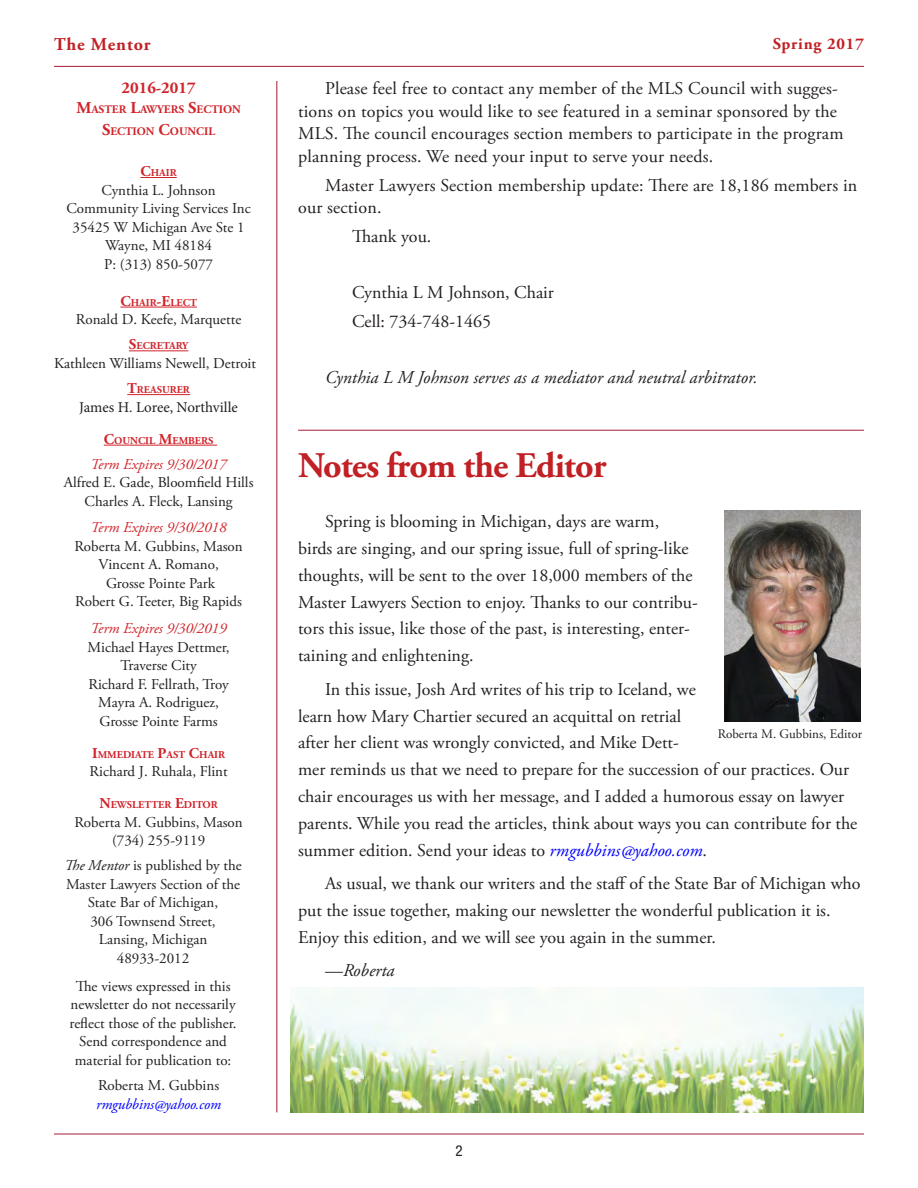
<style>
.page{position:relative;width:918px;height:1188px;background:#fff}
.page>*{position:absolute;margin:0;border:0;box-sizing:border-box;transform-origin:0 0}
.headline_Mentor{font:700 36px "Adobe Garamond Pro";letter-spacing:-.02em;color:#c12025}
.body_text{font:18px/26.8px "Adobe Garamond Pro";color:#231f20}
.body_text-2{font:italic 18px "Adobe Garamond Pro";color:#231f20}
.t1{font:700 18px "Adobe Garamond Pro";letter-spacing:.05em;color:#c12025}
.t2{font:700 16.5px "Adobe Garamond Pro";letter-spacing:.05em;color:#c12025}
.t3{font:700 16.5px "Adobe Garamond Pro";color:#d1232a}
.body_text-3{font:15px/18.5px "Adobe Garamond Pro";color:#231f20;text-align:center}
.endnote{font:15px "Adobe Garamond Pro";color:#231f20}
.t4{font:italic 15px "Adobe Garamond Pro";color:#d1232a}
.t5{font:15px "Minion Pro";color:#231f20}
.body_text-4{font:italic 15px "Adobe Garamond Pro";letter-spacing:-.01em;color:#00f}
.t6{font:condensed 15px "Helvetica Neue LT Std";color:#231f20}
.t7{font:13.05px "Adobe Garamond Pro";color:#231f20}
.t8{font:700 11.55px "Adobe Garamond Pro";color:#d1232a}
.t9{font:700 10.5px "Adobe Garamond Pro";color:#d1232a}
.s1{font-size:16.5px}
.s2{font-size:15px}
.s3{font-style:italic}
.s4{font-style:italic;color:#00f}
.s5{font-style:normal}
</style>
<div class="page">
<hr style="left:54px;top:1134px;width:810px;height:1px;background:#a61c36">
<hr style="left:54px;top:66px;width:810px;height:1px;background:#a61c36">
<img style="left:290px;top:987px;width:574px;height:125px">
<hr style="left:141px;top:177px;width:36px;height:1px;background:#d1232a">
<hr style="left:120px;top:307px;width:77px;height:1px;background:#d1232a">
<hr style="left:129px;top:350px;width:59px;height:1px;background:#d1232a">
<hr style="left:127px;top:394px;width:63px;height:1px;background:#d1232a">
<hr style="left:104px;top:445px;width:113px;height:1px;background:#d1232a">
<hr style="left:276px;top:81px;width:1px;height:1031px;background:#a61c36">
<hr style="left:298px;top:430px;width:566px;height:1px;background:#a61c36">
<img style="left:725px;top:510px;width:136px;height:211px">
<p class="t1" style="left:54px;top:34px;width:98px">The Mentor</p>
<p class="t2" style="left:773px;top:34px;width:93px">Spring 2017</p>
<p class="t3" style="left:122px;top:78px;width:76px">2016-2017</p>
<p class="t8" style="left:76px;top:103px;width:166px"><span class="s1">M</span>ASTER <span class="s1">L</span>AWYERS <span class="s1">S</span>ECTION</p>
<p class="t8" style="left:102px;top:125px;width:115px"><span class="s1">S</span>ECTION <span class="s1">C</span>OUNCIL</p>
<p class="t9" style="left:141px;top:167px;width:38px"><span class="s2">C</span>HAIR</p>
<p class="endnote" style="left:102px;top:181px;width:115px">Cynthia L. Johnson</p>
<p class="endnote" style="left:66px;top:199px;width:186px">Community Living Services Inc</p>
<p class="endnote" style="left:73px;top:218px;width:174px">35425 W Michigan Ave Ste 1</p>
<p class="endnote" style="left:105px;top:236px;width:109px">Wayne, MI 48184</p>
<p class="endnote" style="left:104px;top:255px;width:110px">P: (313) 850-5077</p>
<p class="t9" style="left:120px;top:296px;width:78px"><span class="s2">C</span>HAIR<span class="s2">-E</span>LECT</p>
<p class="body_text-3" style="left:76px;top:311px;width:167px">Ronald D. Keefe, Marquette</p>
<p class="t9" style="left:129px;top:340px;width:61px"><span class="s2">S</span>ECRETARY</p>
<p class="body_text-3" style="left:54px;top:354px;width:204px">Kathleen Williams Newell, Detroit</p>
<p class="t9" style="left:127px;top:384px;width:64px"><span class="s2">T</span>REASURER</p>
<p class="t5" style="left:79px;top:397px;width:160px">James H. Loree, Northville</p>
<p class="t9" style="left:104px;top:434px;width:111px"><span class="s2">C</span>OUNCIL <span class="s2">M</span>EMBERS</p>
<p class="t4" style="left:91px;top:455px;width:137px">Term Expires 9/30/2017</p>
<p class="body_text-3" style="left:64px;top:474px;width:191px">Alfred E. Gade, Bloomfield Hills</p>
<p class="body_text-3" style="left:85px;top:492px;width:150px">Charles A. Fleck, Lansing</p>
<p class="t4" style="left:91px;top:519px;width:137px">Term Expires 9/30/2018</p>
<p class="body_text-3" style="left:74px;top:537px;width:170px">Roberta M. Gubbins, Mason</p>
<p class="body_text-3" style="left:98px;top:556px;width:122px">Vincent A. Romano,</p>
<p class="body_text-3" style="left:106px;top:575px;width:110px">Grosse Pointe Park</p>
<p class="body_text-3" style="left:75px;top:593px;width:168px">Robert G. Teeter, Big Rapids</p>
<p class="t4" style="left:91px;top:619px;width:137px">Term Expires 9/30/2019</p>
<p class="endnote" style="left:88px;top:638px;width:143px">Michael Hayes Dettmer,</p>
<p class="endnote" style="left:120px;top:656px;width:78px">Traverse City</p>
<p class="endnote" style="left:88px;top:675px;width:142px">Richard F. Fellrath, Troy</p>
<p class="endnote" style="left:98px;top:693px;width:122px">Mayra A. Rodriguez,</p>
<p class="endnote" style="left:100px;top:712px;width:120px">Grosse Pointe Farms</p>
<p class="t9" style="left:92px;top:748px;width:134px"><span class="s2">I</span>MMEDIATE <span class="s2">P</span>AST <span class="s2">C</span>HAIR</p>
<p class="endnote" style="left:90px;top:762px;width:140px">Richard J. Ruhala, Flint</p>
<p class="t9" style="left:99px;top:799px;width:120px"><span class="s2">N</span>EWSLETTER <span class="s2">E</span>DITOR</p>
<p class="body_text-3" style="left:74px;top:813px;width:170px">Roberta M. Gubbins, Mason</p>
<p class="body_text-3" style="left:112px;top:832px;width:95px">(734) 255-9119</p>
<p class="body_text-3" style="left:64px;top:857px;width:179px"><span class="s3">The Mentor</span> is published by the<br>Master Lawyers Section of the<br>State Bar of Michigan,</p>
<p class="body_text-3" style="left:90px;top:912px;width:127px">306 Townsend Street,</p>
<p class="body_text-3" style="left:99px;top:931px;width:110px">Lansing, Michigan<br>48933‑2012</p>
<p class="body_text-3" style="left:70px;top:977px;width:169px">The views expressed in this newsletter do not necessarily reflect those of the publisher.<br>Send correspondence and material for publication to:</p>
<p class="body_text-3" style="left:98px;top:1077px;width:123px">Roberta M. Gubbins</p>
<p class="body_text-4" style="left:96px;top:1095px;width:126px">rmgubbins@yahoo.com</p>
<p class="body_text" style="left:298px;top:78px;width:547px;line-height:22.5px;text-indent:27px">Please feel free to contact any member of the MLS Council with sugges&shy;tions on topics you would like to see featured in a seminar sponsored by the MLS. The council encourages section members to participate in the program planning process. We need your input to serve your needs.</p>
<p class="body_text" style="left:298px;top:174px;width:561px;line-height:22.5px;text-indent:27px">Master Lawyers Section membership update: There are 18,186 members in our section.</p>
<p class="body_text" style="left:352px;top:223px;width:81px">Thank you.</p>
<p class="body_text" style="left:352px;top:280px;width:203px">Cynthia L M Johnson, Chair</p>
<p class="body_text" style="left:352px;top:308px;width:141px">Cell: 734-748-1465</p>
<p class="body_text-2" style="left:325px;top:367px;width:434px">Cynthia L M Johnson serves as a mediator and neutral arbitrator.</p>
<p class="headline_Mentor" style="left:298px;top:445px;width:310px">Notes from the Editor</p>
<p class="body_text" style="left:298px;top:509px;width:401px;text-indent:27px">Spring is blooming in Michigan, days are warm, birds are singing, and our spring issue, full of spring-like thoughts, will be sent to the over 18,000 members of the Master Lawyers Section to enjoy. Thanks to our contribu&shy;tors this issue, like those of the past, is interesting, enter&shy;taining and enlightening.</p>
<p class="body_text" style="left:298px;top:676px;width:561px;text-indent:27px">In this issue, Josh Ard writes of his trip to Iceland, we<br>learn how Mary Chartier secured an acquittal on retrial<br>after her client was wrongly convicted, and Mike Dett-<br>mer reminds us that we need to prepare for the succession of our practices. Our chair encourages us with her message, and I added a humorous essay on lawyer parents. While you read the articles, think about ways you can contribute for the summer edition. Send your ideas to <span class="s4">rmgubbins@yahoo.com</span>.</p>
<p class="body_text" style="left:298px;top:871px;width:564px;text-indent:27px">As usual, we thank our writers and the staff of the State Bar of Michigan who put the issue together, making our newsletter the wonderful publication it is.<br>Enjoy this edition, and we will see you again in the summer.</p>
<p class="body_text-2" style="left:325px;top:960px;width:71px"><span class="s5">—</span>Roberta</p>
<p class="t7" style="left:718px;top:726px;width:146px">Roberta M. Gubbins, Editor</p>
<p class="t6" style="left:455px;top:1142px;width:9px">2</p>
</div>
